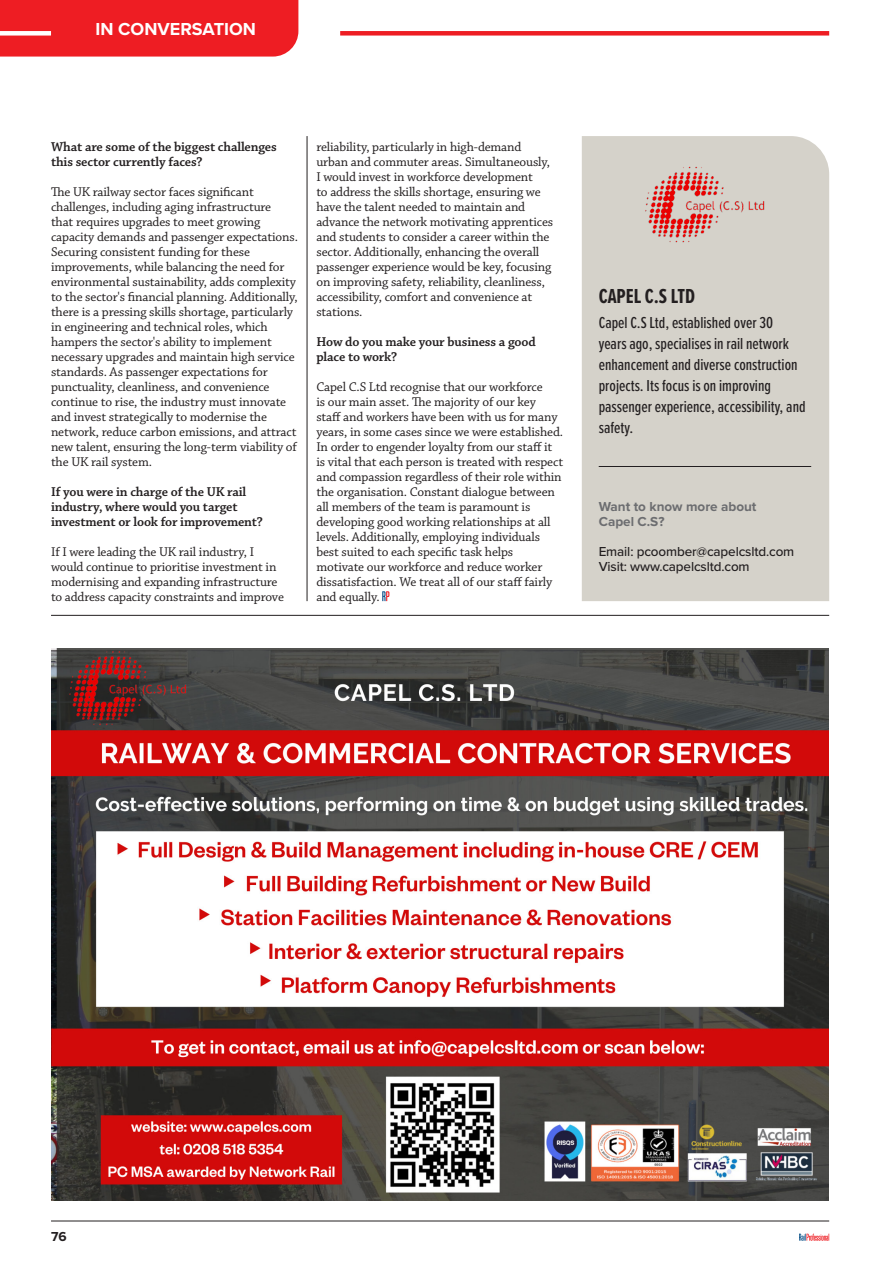
<style>
.page{position:relative;width:893px;height:1263px;background:#fff}
.page>*{position:absolute;margin:0;border:0;box-sizing:border-box;transform-origin:0 0}
.TYPE{font:700 21px "Proxima Nova Ex Cn";color:#231f20}
.t1{font:700 18px "Proxima Nova";color:#fff}
.TYPE-2{font:500 16.5px/21px "Proxima Nova Ex Cn";color:#231f20}
.TYPE-3{font:600 13.5px/15px "Chaparral Pro";letter-spacing:-.01em;color:#231f20}
.TYPE-4{font:500 13.5px "Proxima Nova";letter-spacing:-.01em;color:#231f20}
.TYPE-5{font:700 13.5px/15px "Proxima Nova";color:#6c6d70}
.t2{font:700 13.5px "Proxima Nova";color:#231f20}
.TYPE-6{font:13.35px/15px "Chaparral Pro";letter-spacing:-.01em;color:#231f20}
</style>
<div class="page">
<hr style="left:51px;top:1220px;width:778px;height:1px;background:#231f20">
<svg style="left:799px;top:1234px;width:30px;height:7px"></svg>
<svg style="left:382px;top:591px;width:7px;height:10px"></svg>
<img style="left:52px;top:649px;width:777px;height:552px">
<hr style="left:51px;top:615px;width:778px;height:1px;background:#231f20">
<div style="left:0;top:0;width:298px;height:57px;background:#ee1d23"></div>
<div style="left:340px;top:31px;width:489px;height:5px;background:#ee1d23"></div>
<div style="left:0;top:31px;width:51px;height:5px;background:#fff"></div>
<div style="left:582px;top:136px;width:247px;height:465px;background:#d5d2ca"></div>
<hr style="left:599px;top:466px;width:212px;height:1px;background:#231f20">
<img style="left:643px;top:160px;width:124px;height:90px">
<hr style="left:307px;top:136px;width:1px;height:465px;background:#231f20">
<p class="t1" style="left:96px;top:16px;width:162px">IN CONVERSATION</p>
<p class="TYPE-3" style="left:51px;top:140px;width:227px">What are some of the biggest challenges this sector currently faces?</p>
<p class="TYPE-6" style="left:51px;top:185px;width:248px">The UK railway sector faces significant challenges, including aging infrastructure<br>that requires upgrades to meet growing capacity demands and passenger expectations.<br>Securing consistent funding for these improvements, while balancing the need for environmental sustainability, adds complexity to the sector's financial planning. Additionally, there is a pressing skills shortage, particularly in engineering and technical roles, which hampers the sector's ability to implement necessary upgrades and maintain high service standards. As passenger expectations for punctuality, cleanliness, and convenience continue to rise, the industry must innovate and invest strategically to modernise the network, reduce carbon emissions, and attract new talent, ensuring the long-term viability of the UK rail system.</p>
<p class="TYPE-3" style="left:51px;top:485px;width:213px">If you were in charge of the UK rail industry, where would you target investment or look for improvement?</p>
<p class="TYPE-6" style="left:51px;top:545px;width:234px">If I were leading the UK rail industry, I would continue to prioritise investment in modernising and expanding infrastructure to address capacity constraints and improve</p>
<p class="TYPE-6" style="left:316px;top:140px;width:238px">reliability, particularly in high-demand urban and commuter areas. Simultaneously, I would invest in workforce development<br>to address the skills shortage, ensuring we have the talent needed to maintain and advance the network motivating apprentices and students to consider a career within the sector. Additionally, enhancing the overall passenger experience would be key, focusing on improving safety, reliability, cleanliness, accessibility, comfort and convenience at stations.</p>
<p class="TYPE-3" style="left:316px;top:335px;width:221px">How do you make your business a good place to work?</p>
<p class="TYPE-6" style="left:316px;top:380px;width:248px">Capel C.S Ltd recognise that our workforce<br>is our main asset. The majority of our key staff and workers have been with us for many years, in some cases since we were established.<br>In order to engender loyalty from our staff it is vital that each person is treated with respect and compassion regardless of their role within the organisation. Constant dialogue between all members of the team is paramount is developing good working relationships at all levels. Additionally, employing individuals best suited to each specific task helps motivate our workforce and reduce worker dissatisfaction. We treat all of our staff fairly and equally.</p>
<p class="TYPE" style="left:599px;top:280px;width:98px">CAPEL C.S LTD</p>
<p class="TYPE-2" style="left:599px;top:311px;width:208px">Capel C.S Ltd, established over 30<br>years ago, specialises in rail network enhancement and diverse construction projects. Its focus is on improving passenger experience, accessibility, and safety.</p>
<p class="TYPE-5" style="left:599px;top:499px;width:159px">Want to know more about<br>Capel C.S?</p>
<p class="TYPE-4" style="left:599px;top:541px;width:197px">Email: pcoomber@capelcsltd.com</p>
<p class="TYPE-4" style="left:599px;top:556px;width:152px">Visit: www.capelcsltd.com</p>
<p class="t2" style="left:51px;top:1226px;width:17px">76</p>
</div>
